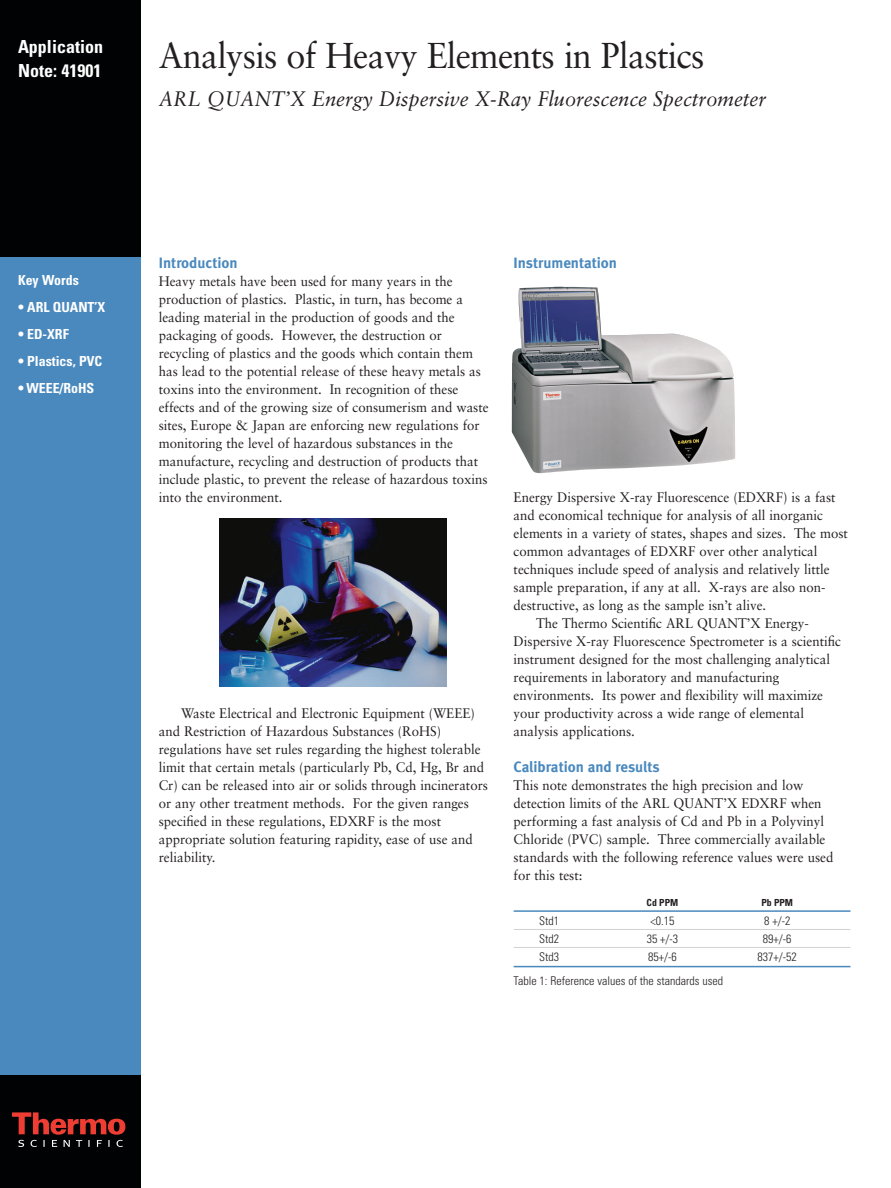
<style>
.page{position:relative;width:891px;height:1188px;background:#fff}
.page>*{position:absolute;margin:0;border:0;box-sizing:border-box;transform-origin:0 0}
.t1{font:36px "Sabon";letter-spacing:-.02em;color:#231f20;scale:.95 1}
.t2{font:italic 21px "Sabon";color:#231f20;scale:.95 1}
.t3{font:700 condensed 18px/24px "Univers";color:#fff}
.t4{font:15px "Meta Bold LF";color:#4a89be}
.t5{font:13.8px/18px "Sabon";color:#231f20;scale:.95 1}
.t6{font:700 condensed 13.8px "Univers";color:#fff}
.t7{font:300 condensed 12px "Univers";color:#231f20}
.t8{font:700 condensed 9.75px "Univers";color:#231f20}
</style>
<div class="page">
<div style="left:0;top:257px;width:141px;height:931px;background:#4a89be"></div>
<div style="left:0;top:0;width:141px;height:257px;background:#010203"></div>
<div style="left:0;top:1076px;width:141px;height:112px;background:#010203"></div>
<svg style="left:12px;top:1112px;width:113px;height:35px"></svg>
<hr style="left:514px;top:910px;width:336px;height:2px;background:#4a89be">
<hr style="left:514px;top:929px;width:336px;height:1px;background:#d1d2d4">
<hr style="left:514px;top:947px;width:336px;height:1px;background:#d1d2d4">
<hr style="left:514px;top:966px;width:336px;height:1px;background:#4a89be">
<img style="left:219px;top:518px;width:227px;height:168px">
<img style="left:512px;top:287px;width:223px;height:186px">
<h3 class="t3" style="left:18px;top:37px;width:87px">Application<br>Note: 41901</h3>
<h1 class="t1" style="left:159px;top:40px;width:576px">Analysis of Heavy Elements in Plastics</h1>
<h2 class="t2" style="left:159px;top:89px;width:641px">ARL QUANT’X Energy Dispersive X-Ray Fluorescence Spectrometer</h2>
<p class="t6" style="left:18px;top:275px;width:62px">Key Words</p>
<p class="t6" style="left:18px;top:302px;width:89px">• ARL QUANT’X</p>
<p class="t6" style="left:18px;top:329px;width:52px">• ED-XRF</p>
<p class="t6" style="left:18px;top:356px;width:86px">• Plastics, PVC</p>
<p class="t6" style="left:18px;top:383px;width:78px">• WEEE/RoHS</p>
<p class="t4" style="left:159px;top:257px;width:80px">Introduction</p>
<p class="t5" style="left:159px;top:273px;width:349px">Heavy metals have been used for many years in the production of plastics. Plastic, in turn, has become a leading material in the production of goods and the packaging of goods. However, the destruction or recycling of plastics and the goods which contain them has lead to the potential release of these heavy metals as toxins into the environment. In recognition of these effects and of the growing size of consumerism and waste sites, Europe &amp; Japan are enforcing new regulations for monitoring the level of hazardous substances in the manufacture, recycling and destruction of products that include plastic, to prevent the release of hazardous toxins into the environment.</p>
<p class="t5" style="left:159px;top:705px;width:348px;text-indent:23px">Waste Electrical and Electronic Equipment (WEEE) and Restriction of Hazardous Substances (RoHS) regulations have set rules regarding the highest tolerable limit that certain metals (particularly Pb, Cd, Hg, Br and Cr) can be released into air or solids through incinerators or any other treatment methods. For the given ranges specified in these regulations, EDXRF is the most appropriate solution featuring rapidity, ease of use and reliability.</p>
<p class="t4" style="left:514px;top:257px;width:105px">Instrumentation</p>
<p class="t5" style="left:514px;top:489px;width:340px">Energy Dispersive X-ray Fluorescence (EDXRF) is a fast</p>
<p class="t5" style="left:514px;top:507px;width:327px">and economical technique for analysis of all inorganic</p>
<p class="t5" style="left:514px;top:525px;width:353px">elements in a variety of states, shapes and sizes. The most</p>
<p class="t5" style="left:514px;top:543px;width:321px">common advantages of EDXRF over other analytical</p>
<p class="t5" style="left:514px;top:561px;width:334px">techniques include speed of analysis and relatively little</p>
<p class="t5" style="left:514px;top:579px;width:330px">sample preparation, if any at all. X-rays are also non-</p>
<p class="t5" style="left:514px;top:597px;width:267px">destructive, as long as the sample isn’t alive.</p>
<p class="t5" style="left:536px;top:615px;width:289px">The Thermo Scientific ARL QUANT’X Energy-</p>
<p class="t5" style="left:514px;top:633px;width:346px">Dispersive X-ray Fluorescence Spectrometer is a scientific</p>
<p class="t5" style="left:514px;top:651px;width:335px">instrument designed for the most challenging analytical</p>
<p class="t5" style="left:514px;top:669px;width:281px">requirements in laboratory and manufacturing</p>
<p class="t5" style="left:514px;top:687px;width:327px">environments. Its power and flexibility will maximize</p>
<p class="t5" style="left:514px;top:705px;width:307px">your productivity across a wide range of elemental</p>
<p class="t5" style="left:514px;top:723px;width:129px">analysis applications.</p>
<p class="t4" style="left:514px;top:761px;width:147px">Calibration and results</p>
<p class="t5" style="left:514px;top:777px;width:338px">This note demonstrates the high precision and low detection limits of the ARL QUANT’X EDXRF when performing a fast analysis of Cd and Pb in a Polyvinyl Chloride (PVC) sample. Three commercially available standards with the following reference values were used for this test:</p>
<p class="t8" style="left:647px;top:899px;width:33px">Cd PPM</p>
<p class="t8" style="left:761px;top:899px;width:33px">Pb PPM</p>
<p class="t7" style="left:539px;top:917px;width:21px">Std1</p>
<p class="t7" style="left:650px;top:917px;width:25px">&lt;0.15</p>
<p class="t7" style="left:764px;top:917px;width:28px">8 +/-2</p>
<p class="t7" style="left:539px;top:935px;width:21px">Std2</p>
<p class="t7" style="left:647px;top:935px;width:33px">35 +/-3</p>
<p class="t7" style="left:763px;top:935px;width:30px">89+/-6</p>
<p class="t7" style="left:539px;top:953px;width:21px">Std3</p>
<p class="t7" style="left:648px;top:953px;width:30px">85+/-6</p>
<p class="t7" style="left:758px;top:953px;width:41px">837+/-52</p>
<p class="t7" style="left:514px;top:976px;width:211px">Table 1: Reference values of the standards used</p>
</div>
